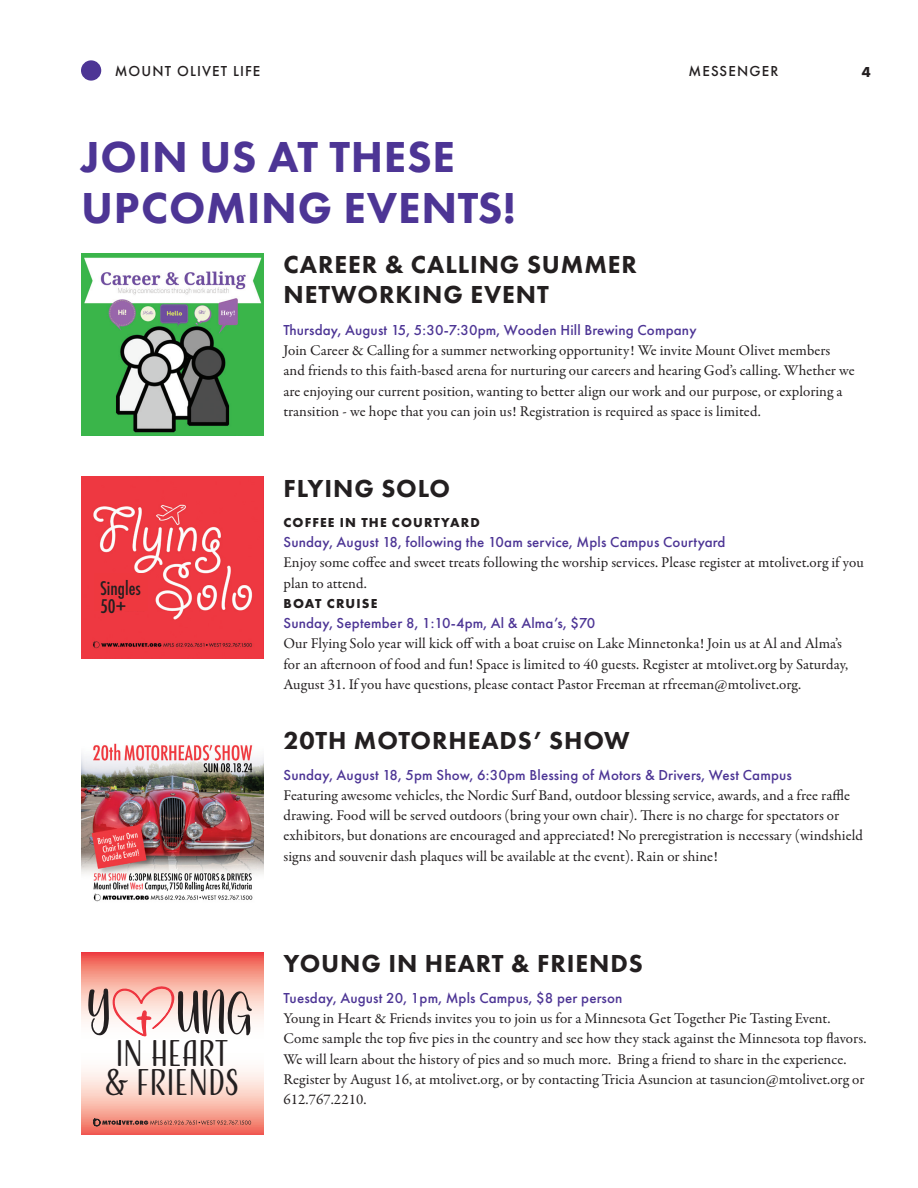
<style>
.page{position:relative;width:918px;height:1188px;background:#fff}
.page>*{position:absolute;margin:0;border:0;box-sizing:border-box;transform-origin:0 0}
.t1{font:62.4px "Amsterdam";color:#231f20}
.t2{font:800 45px "Futura PT";letter-spacing:.015em;color:#4d3595}
.t3{font:34.65px/29.5px "Adorn S Condensed Sans";letter-spacing:-.015em;color:#231f20;text-align:center}
.t4{font:800 25.5px "Futura PT";letter-spacing:.035em;color:#231f20}
.t5{font:500 20.7px/17.5px "Futura PT Cond";color:#231f20}
.t6{font:15px/20.2px "Garamond Premr Pro";letter-spacing:.005em;color:#231f20}
.t7{font:500 15px "Futura PT";letter-spacing:.01em;color:#4d3595}
.t8{font:500 15px "Futura PT";letter-spacing:.075em;color:#231f20}
.t9{font:700 15px "Futura PT";color:#231f20}
.t10{font:700 13.5px "Futura PT";letter-spacing:.085em;color:#231f20}
</style>
<div class="page">
<div style="left:81px;top:60px;width:20px;height:21px;background:#4d3595;border-radius:50%"></div>
<svg style="left:81px;top:952px;width:182px;height:182px"></svg>
<svg style="left:93px;top:1118px;width:158px;height:8px"></svg>
<svg style="left:106px;top:984px;width:68px;height:56px"></svg>
<img style="left:81px;top:743px;width:182px;height:159px">
<img style="left:81px;top:476px;width:182px;height:182px">
<div style="left:95px;top:573px;width:53px;height:38px;background:#ee383f"></div>
<img style="left:81px;top:253px;width:182px;height:182px">
<p class="t8" style="left:115px;top:62px;width:147px">MOUNT OLIVET LIFE</p>
<p class="t8" style="left:688px;top:62px;width:91px">MESSENGER</p>
<p class="t9" style="left:862px;top:62px;width:10px">4</p>
<p class="t2" style="left:81px;top:129px;width:375px">JOIN US AT THESE</p>
<p class="t2" style="left:81px;top:180px;width:436px">UPCOMING EVENTS!</p>
<p class="t4" style="left:284px;top:248px;width:355px">CAREER &amp; CALLING SUMMER</p>
<p class="t4" style="left:284px;top:279px;width:267px">NETWORKING EVENT</p>
<p class="t7" style="left:284px;top:321px;width:415px">Thursday, August 15, 5:30-7:30pm, Wooden Hill Brewing Company</p>
<p class="t6" style="left:284px;top:341px;width:573px">Join Career &amp; Calling for a summer networking opportunity! We invite Mount Olivet members and friends to this faith-based arena for nurturing our careers and hearing God’s calling. Whether we are enjoying our current position, wanting to better align our work and our purpose, or exploring a transition - we hope that you can join us! Registration is required as space is limited.</p>
<p class="t5" style="left:100px;top:580px;width:42px">Singles<br>50+</p>
<p class="t4" style="left:284px;top:472px;width:168px">FLYING SOLO</p>
<p class="t10" style="left:284px;top:514px;width:198px">COFFEE IN THE COURTYARD</p>
<p class="t7" style="left:284px;top:533px;width:443px">Sunday, August 18, following the 10am service, Mpls Campus Courtyard</p>
<p class="t6" style="left:284px;top:553px;width:582px">Enjoy some coffee and sweet treats following the worship services. Please register at mtolivet.org if you plan to attend.</p>
<p class="t10" style="left:284px;top:595px;width:95px">BOAT CRUISE</p>
<p class="t7" style="left:284px;top:614px;width:313px">Sunday, September 8, 1:10-4pm, Al &amp; Alma’s, $70</p>
<p class="t6" style="left:284px;top:634px;width:566px">Our Flying Solo year will kick off with a boat cruise on Lake Minnetonka! Join us at Al and Alma’s for an afternoon of food and fun! Space is limited to 40 guests. Register at mtolivet.org by Saturday,<br>August 31. If you have questions, please contact Pastor Freeman at rfreeman@mtolivet.org.</p>
<p class="t4" style="left:284px;top:725px;width:348px">20TH MOTORHEADS’ SHOW</p>
<p class="t7" style="left:284px;top:766px;width:510px">Sunday, August 18, 5pm Show, 6:30pm Blessing of Motors &amp; Drivers, West Campus</p>
<p class="t6" style="left:284px;top:785px;width:581px">Featuring awesome vehicles, the Nordic Surf Band, outdoor blessing service, awards, and a free raffle drawing. Food will be served outdoors (bring your own chair). There is no charge for spectators or exhibitors, but donations are encouraged and appreciated! No preregistration is necessary (windshield signs and souvenir dash plaques will be available at the event). Rain or shine!</p>
<p class="t1" style="left:89px;top:982px;width:166px">Y UNG</p>
<p class="t3" style="left:105px;top:1039px;width:136px">IN HEART &amp; FRIENDS</p>
<p class="t4" style="left:284px;top:947px;width:361px">YOUNG IN HEART &amp; FRIENDS</p>
<p class="t7" style="left:284px;top:989px;width:341px">Tuesday, August 20, 1pm, Mpls Campus, $8 per person</p>
<p class="t6" style="left:284px;top:1009px;width:584px">Young in Heart &amp; Friends invites you to join us for a Minnesota Get Together Pie Tasting Event.<br>Come sample the top five pies in the country and see how they stack against the Minnesota top flavors.<br>We will learn about the history of pies and so much more. Bring a friend to share in the experience.<br>Register by August 16, at mtolivet.org, or by contacting Tricia Asuncion at tasuncion@mtolivet.org or 612.767.2210.</p>
</div>
